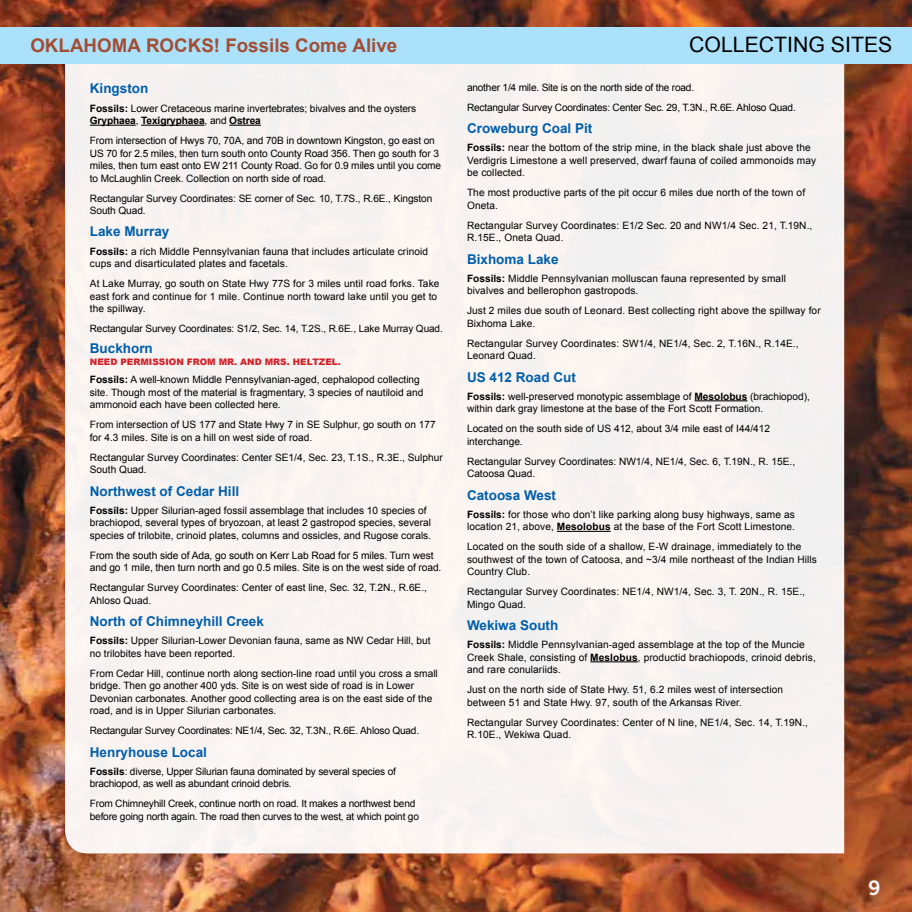
<style>
.page{position:relative;width:912px;height:912px;background:#fff}
.page>*{position:absolute;margin:0;border:0;box-sizing:border-box;transform-origin:0 0}
.t1{font:21.25px "Arial";color:#000}
.t2{font:20px "Trade Gothic Bold Two";color:#fff}
.t3{font:700 18.75px "Arial";color:#a24e35}
.t4{font:700 13.5px "Arial";color:#005eab}
.t5{font:10.25px/12.5px "Arial";letter-spacing:-.01em;color:#000}
.t6{font:10.12px/12.5px "Arial";color:#000}
.t7{font:10.12px/12.5px "Arial";letter-spacing:-.02em;color:#000}
.t8{font:10px "Arial";letter-spacing:-.01em;color:#000}
.t9{font:900 9px "Arial";color:#d2232a}
.s1{font-weight:700}
</style>
<div class="page">
<img style="left:0;top:0;width:911px;height:911px">
<div style="left:65px;top:63px;width:779px;height:790px;background:#f8f3f1"></div>
<div style="left:0;top:27px;width:911px;height:36px;background:#abe1fa"></div>
<svg style="left:865px;top:877px;width:17px;height:20px"></svg>
<hr style="left:90px;top:125px;width:46px;height:1px;background:#000">
<hr style="left:141px;top:125px;width:63px;height:1px;background:#000">
<hr style="left:229px;top:125px;width:32px;height:1px;background:#000">
<hr style="left:694px;top:400px;width:53px;height:1px;background:#000">
<hr style="left:556px;top:530px;width:54px;height:1px;background:#000">
<hr style="left:590px;top:661px;width:47px;height:1px;background:#000">
<h3 class="t3" style="left:30px;top:33px;width:368px">Oklahoma Roc ks! Fossils Come Alive</h3>
<h1 class="t1" style="left:689px;top:31px;width:205px">COLLECTING SITES</h1>
<h3 class="t4" style="left:90px;top:80px;width:60px">Kingston</h3>
<p class="t6" style="left:90px;top:102px;width:328px"><span class="s1">Fossils:</span> Lower Cretaceous marine invertebrates; bivalves and the oysters<br><span class="s1">Gryphaea</span>, <span class="s1">Texigryphaea</span>, and <span class="s1">Ostrea</span></p>
<p class="t6" style="left:90px;top:134px;width:353px">From intersection of Hwys 70, 70A, and 70B in downtown Kingston, go east on US 70 for 2.5 miles, then turn south onto County Road 356. Then go south for 3 miles, then turn east onto EW 211 County Road. Go for 0.9 miles until you come to McLaughlin Creek. Collection on north side of road.</p>
<p class="t6" style="left:90px;top:192px;width:344px">Rectangular Survey Coordinates: SE corner of Sec. 10, T.7S., R.6E., Kingston<br>South Quad.</p>
<h3 class="t4" style="left:90px;top:223px;width:81px">Lake Murray</h3>
<p class="t6" style="left:90px;top:245px;width:340px"><span class="s1">Fossils:</span> a rich Middle Pennsylvanian fauna that includes articulate crinoid cups and disarticulated plates and facetals.</p>
<p class="t6" style="left:90px;top:277px;width:351px">At Lake Murray, go south on State Hwy 77S for 3 miles until road forks. Take east fork and continue for 1 mile. Continue north toward lake until you get to the spillway.</p>
<p class="t8" style="left:90px;top:322px;width:354px">Rectangular Survey Coordinates: S1/2, Sec. 14, T.2S., R.6E., Lake Murray Quad.</p>
<h3 class="t4" style="left:90px;top:339px;width:65px">Buckhorn</h3>
<p class="t9" style="left:90px;top:357px;width:252px">NEED PERMISSION FROM MR. AND MRS. HELTZEL.</p>
<p class="t6" style="left:90px;top:373px;width:335px"><span class="s1">Fossils:</span> A well-known Middle Pennsylvanian-aged, cephalopod collecting site. Though most of the material is fragmentary, 3 species of nautiloid and ammonoid each have been collected here.</p>
<p class="t6" style="left:90px;top:418px;width:347px">From intersection of US 177 and State Hwy 7 in SE Sulphur, go south on 177 for 4.3 miles. Site is on a hill on west side of road.</p>
<p class="t6" style="left:90px;top:451px;width:354px">Rectangular Survey Coordinates: Center SE1/4, Sec. 23, T.1S., R.3E., Sulphur<br>South Quad.</p>
<h3 class="t4" style="left:90px;top:482px;width:151px">Northwest of Cedar Hill</h3>
<p class="t6" style="left:90px;top:504px;width:343px"><span class="s1">Fossils:</span> Upper Silurian-aged fossil assemblage that includes 10 species of brachiopod, several types of bryozoan, at least 2 gastropod species, several species of trilobite, crinoid plates, columns and ossicles, and Rugose corals.</p>
<p class="t5" style="left:90px;top:549px;width:353px">From the south side of Ada, go south on Kerr Lab Road for 5 miles. Turn west and go 1 mile, then turn north and go 0.5 miles. Site is on the west side of road.</p>
<p class="t6" style="left:90px;top:581px;width:338px">Rectangular Survey Coordinates: Center of east line, Sec. 32, T.2N., R.6E.,<br>Ahloso Quad.</p>
<h3 class="t4" style="left:90px;top:612px;width:176px">North of Chimneyhill Creek</h3>
<p class="t6" style="left:90px;top:634px;width:342px"><span class="s1">Fossils:</span> Upper Silurian-Lower Devonian fauna, same as NW Cedar Hill, but no trilobites have been reported.</p>
<p class="t6" style="left:90px;top:667px;width:349px">From Cedar Hill, continue north along section-line road until you cross a small bridge. Then go another 400 yds. Site is on west side of road is in Lower Devonian carbonates. Another good collecting area is on the east side of the road, and is in Upper Silurian carbonates.</p>
<p class="t7" style="left:90px;top:724px;width:331px">Rectangular Survey Coordinates: NE1/4, Sec. 32, T.3N., R.6E. Ahloso Quad.</p>
<h3 class="t4" style="left:90px;top:742px;width:119px">Henryhouse Local</h3>
<p class="t7" style="left:90px;top:765px;width:307px"><span class="s1">Fossils</span>: diverse, Upper Silurian fauna dominated by several species of brachiopod, as well as abundant crinoid debris.</p>
<p class="t7" style="left:90px;top:797px;width:330px">From Chimneyhill Creek, continue north on road. It makes a northwest bend before going north again. The road then curves to the west, at which point go</p>
<p class="t7" style="left:467px;top:77px;width:330px;line-height:19.9px">another 1/4 mile. Site is on the north side of the road.<br>Rectangular Survey Coordinates: Center Sec. 29, T.3N., R.6E. Ahloso Quad.</p>
<h3 class="t4" style="left:467px;top:119px;width:127px">Croweburg Coal Pit</h3>
<p class="t6" style="left:467px;top:141px;width:350px"><span class="s1">Fossils:</span> near the bottom of the strip mine, in the black shale just above the<br>Verdigris Limestone a well preserved, dwarf fauna of coiled ammonoids may be collected.</p>
<p class="t6" style="left:467px;top:186px;width:339px">The most productive parts of the pit occur 6 miles due north of the town of<br>Oneta.</p>
<p class="t6" style="left:467px;top:219px;width:347px">Rectangular Survey Coordinates: E1/2 Sec. 20 and NW1/4 Sec. 21, T.19N.,<br>R.15E., Oneta Quad.</p>
<h3 class="t4" style="left:467px;top:250px;width:93px">Bixhoma Lake</h3>
<p class="t6" style="left:467px;top:272px;width:320px"><span class="s1">Fossils:</span> Middle Pennsylvanian molluscan fauna represented by small bivalves and bellerophon gastropods.</p>
<p class="t6" style="left:467px;top:304px;width:355px">Just 2 miles due south of Leonard. Best collecting right above the spillway for<br>Bixhoma Lake.</p>
<p class="t6" style="left:467px;top:337px;width:333px">Rectangular Survey Coordinates: SW1/4, NE1/4, Sec. 2, T.16N., R.14E.,<br>Leonard Quad.</p>
<h3 class="t4" style="left:467px;top:368px;width:110px">US 412 Road Cut</h3>
<p class="t6" style="left:467px;top:390px;width:344px"><span class="s1">Fossils:</span> well-preserved monotypic assemblage of <span class="s1">Mesolobus</span> (brachiopod), within dark gray limestone at the base of the Fort Scott Formation.</p>
<p class="t6" style="left:467px;top:422px;width:304px">Located on the south side of US 412, about 3/4 mile east of I44/412 interchange.</p>
<p class="t6" style="left:467px;top:455px;width:329px">Rectangular Survey Coordinates: NW1/4, NE1/4, Sec. 6, T.19N., R. 15E.,<br>Catoosa Quad.</p>
<h3 class="t4" style="left:467px;top:486px;width:91px">Catoosa West</h3>
<p class="t6" style="left:467px;top:508px;width:329px"><span class="s1">Fossils:</span> for those who don’t like parking along busy highways, same as location 21, above, <span class="s1">Mesolobus</span> at the base of the Fort Scott Limestone.</p>
<p class="t6" style="left:467px;top:540px;width:351px">Located on the south side of a shallow, E-W drainage, immediately to the southwest of the town of Catoosa, and ~3/4 mile northeast of the Indian Hills<br>Country Club.</p>
<p class="t6" style="left:467px;top:585px;width:339px">Rectangular Survey Coordinates: NE1/4, NW1/4, Sec. 3, T. 20N., R. 15E.,<br>Mingo Quad.</p>
<h3 class="t4" style="left:467px;top:616px;width:93px">Wekiwa South</h3>
<p class="t6" style="left:467px;top:638px;width:350px"><span class="s1">Fossils:</span> Middle Pennsylvanian-aged assemblage at the top of the Muncie<br>Creek Shale, consisting of <span class="s1">Meslobus</span>, productid brachiopods, crinoid debris, and rare conulariids.</p>
<p class="t6" style="left:467px;top:683px;width:317px">Just on the north side of State Hwy. 51, 6.2 miles west of intersection between 51 and State Hwy. 97, south of the Arkansas River.</p>
<p class="t6" style="left:467px;top:715px;width:342px">Rectangular Survey Coordinates: Center of N line, NE1/4, Sec. 14, T.19N.,<br>R.10E., Wekiwa Quad.</p>
<h2 class="t2" style="left:868px;top:875px;width:14px">9</h2>
</div>
